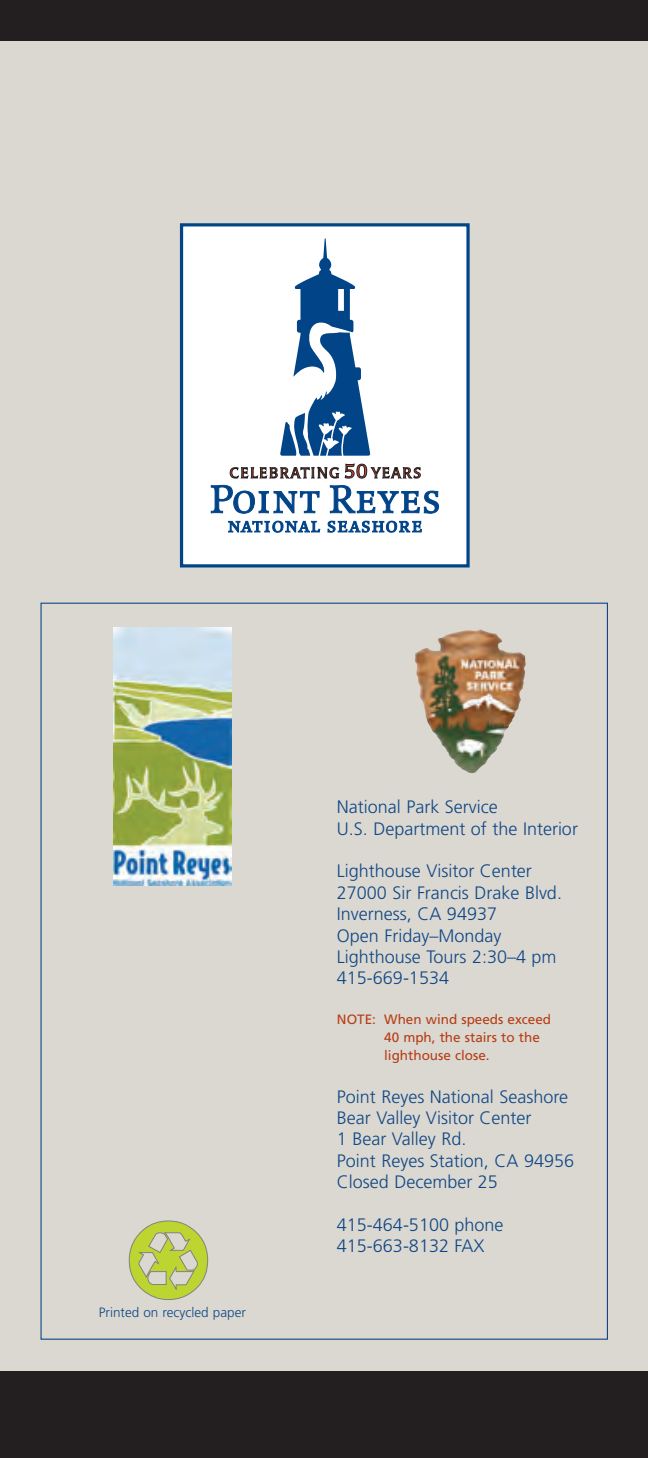
<style>
.page{position:relative;width:648px;height:1458px;background:#fff}
.page>*{position:absolute;margin:0;border:0;box-sizing:border-box;transform-origin:0 0}
.t1{font:300 18px/21.4px "Frutiger LT Std";color:#114785}
.t2{font:13.5px/18px "Frutiger LT Std";color:#b73d15}
.t3{font:300 13.5px "Frutiger LT Std";color:#114785}
</style>
<div class="page">
<div style="left:0;top:40px;width:648px;height:1332px;background:#dad8d1"></div>
<div style="left:182px;top:225px;width:286px;height:341px;background:#fff"></div>
<div style="left:180px;top:223px;width:290px;height:345px;border:3px solid #014488"></div>
<svg style="left:280px;top:238px;width:90px;height:218px"></svg>
<svg style="left:228px;top:521px;width:92px;height:12px"></svg>
<svg style="left:328px;top:521px;width:94px;height:12px"></svg>
<svg style="left:211px;top:464px;width:228px;height:50px"></svg>
<img style="left:113px;top:628px;width:118px;height:257px">
<img style="left:415px;top:629px;width:78px;height:144px">
<svg style="left:129px;top:1220px;width:79px;height:80px;background:#c2cd79"></svg>
<div style="left:0;top:1372px;width:648px;height:86px;background:#231f20"></div>
<div style="left:0;top:0;width:648px;height:40px;background:#231f20"></div>
<p class="t3" style="left:99px;top:1304px;width:149px">Printed on recycled paper</p>
<p class="t1" style="left:337px;top:797px;width:243px">National Park Service<br>U.S. Department of the Interior</p>
<p class="t1" style="left:337px;top:861px;width:227px">Lighthouse Visitor Center<br>27000 Sir Francis Drake Blvd.<br>Inverness, CA 94937<br>Open Friday–Monday<br>Lighthouse Tours 2:30–4 pm<br>415-669-1534</p>
<p class="t2" style="left:384px;top:1010px;width:168px;text-indent:-47px">NOTE: When wind speeds exceed<br>40 mph, the stairs to the lighthouse close.</p>
<p class="t1" style="left:337px;top:1086px;width:239px">Point Reyes National Seashore<br>Bear Valley Visitor Center<br>1 Bear Valley Rd.<br>Point Reyes Station, CA 94956<br>Closed December 25</p>
<p class="t1" style="left:337px;top:1214px;width:168px">415-464-5100 phone<br>415-663-8132 FAX</p>
</div>
